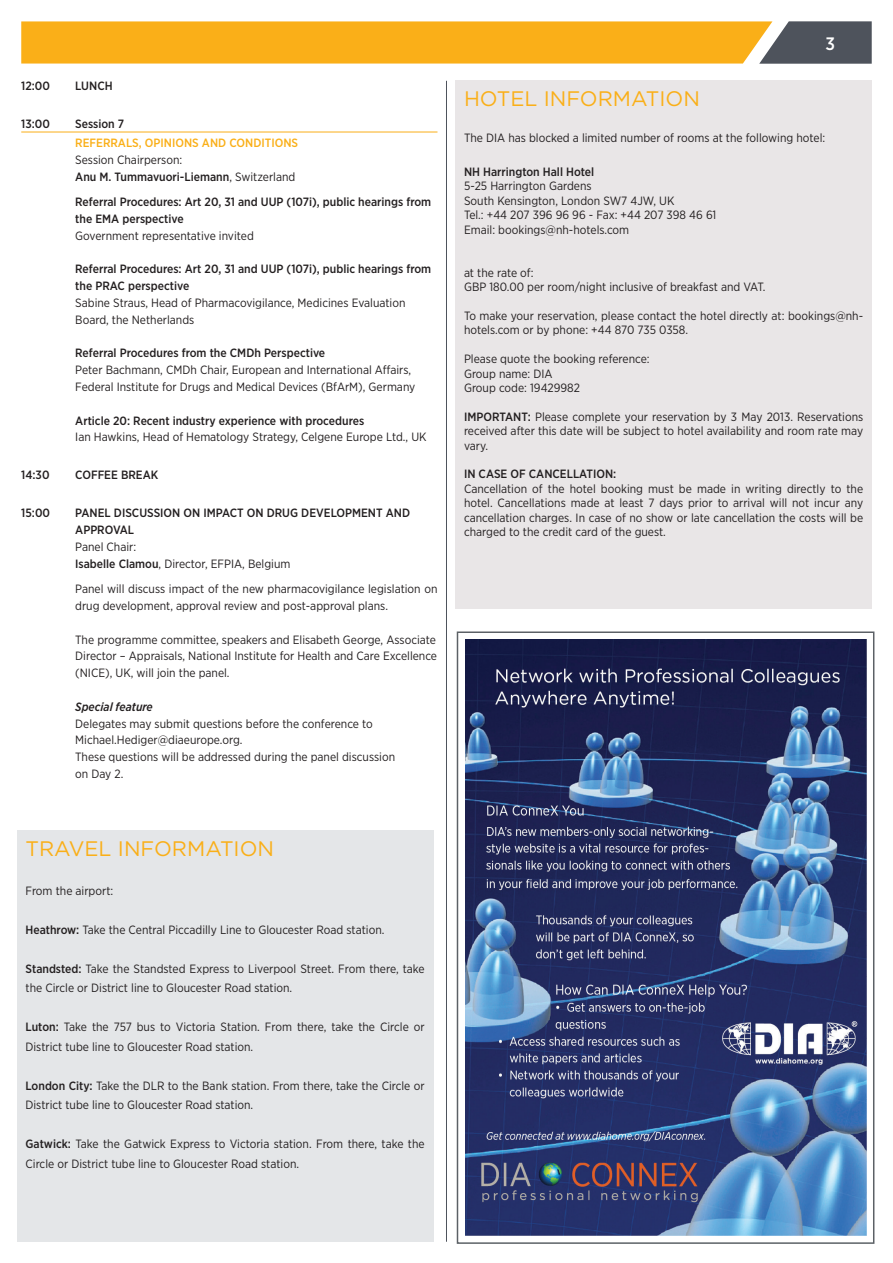
<style>
.page{position:relative;width:893px;height:1263px;background:#fff}
.page>*{position:absolute;margin:0;border:0;box-sizing:border-box;transform-origin:0 0}
.HOTEL_INFORMATION{font:21px "Gotham";color:#faaf18}
.Page{font:500 18px "Gotham Narrow";color:#fff}
.Programm_text{font:12px/14.4px "Gotham Narrow";color:#231f20}
.Programm_text-2{font:500 12px/16.8px "Gotham Narrow";color:#231f20}
.Programm_text_justif{font:12px/16.8px "Gotham Narrow";color:#231f20}
.Programm_break{font:500 12px/16.8px "Gotham Narrow";color:#231f20}
.Programm_title_black{font:500 12px/16.8px "Gotham Narrow";color:#231f20}
.Plain_text{font:12px "Gotham Narrow";color:#231f20}
.Programm_session_tit{font:500 12px "Gotham Narrow";color:#faaf18}
.Plain_text-2{font:500 12px "Gotham Narrow";color:#231f20}
.Programm_text-3{font:italic 500 12px "Gotham Narrow";color:#231f20}
.Session_w_Line{font:500 12px "Gotham Narrow";color:#231f20}
.s1{font-weight:400}
.s2{font-weight:500}
</style>
<div class="page">
<svg style="left:21px;top:21px;width:851px;height:43px;background:#e6a728"></svg>
<hr style="left:446px;top:81px;width:1px;height:1161px;background:#4e535c">
<hr style="left:21px;top:132px;width:416px;height:1px;background:#faaf18">
<div style="left:17px;top:830px;width:416px;height:412px;background:#e4e6e8"></div>
<img style="left:465px;top:640px;width:402px;height:596px">
<div style="left:457px;top:631px;width:417px;height:613px;border:2px solid #5c6166"></div>
<div style="left:455px;top:81px;width:417px;height:528px;background:#e9e6e7"></div>
<p class="Programm_break" style="left:21px;top:77px;width:30px">12:00</p>
<p class="Programm_break" style="left:75px;top:77px;width:39px">LUNCH</p>
<p class="Session_w_Line" style="left:21px;top:116px;width:30px">13:00</p>
<p class="Session_w_Line" style="left:75px;top:116px;width:51px">Session 7</p>
<p class="Programm_session_tit" style="left:75px;top:135px;width:224px">REFERRALS, OPINIONS AND CONDITIONS</p>
<p class="Programm_text" style="left:75px;top:152px;width:108px">Session Chairperson:</p>
<p class="Programm_text-2" style="left:75px;top:168px;width:222px">Anu M. Tummavuori-Liemann<span class="s1">, Switzerland</span></p>
<p class="Programm_title_black" style="left:75px;top:193px;width:358px">Referral Procedures: Art 20, 31 and UUP (107i), public hearings from the EMA perspective</p>
<p class="Programm_text" style="left:75px;top:228px;width:180px">Government representative invited</p>
<p class="Programm_text-2" style="left:75px;top:260px;width:358px">Referral Procedures: Art 20, 31 and UUP (107i), public hearings from the PRAC perspective</p>
<p class="Programm_text" style="left:75px;top:294px;width:332px;line-height:16.8px">Sabine Straus, Head of Pharmacovigilance, Medicines Evaluation<br>Board, the Netherlands</p>
<p class="Programm_text-2" style="left:75px;top:344px;width:251px">Referral Procedures from the CMDh Perspective</p>
<p class="Programm_text" style="left:75px;top:361px;width:342px;line-height:16.8px">Peter Bachmann, CMDh Chair, European and International Affairs,<br>Federal Institute for Drugs and Medical Devices (BfArM), Germany</p>
<p class="Programm_text-2" style="left:75px;top:412px;width:290px">Article 20: Recent industry experience with procedures</p>
<p class="Programm_text" style="left:75px;top:430px;width:353px">Ian Hawkins, Head of Hematology Strategy, Celgene Europe Ltd., UK</p>
<p class="Programm_break" style="left:21px;top:467px;width:30px">14:30</p>
<p class="Programm_break" style="left:75px;top:467px;width:85px">COFFEE BREAK</p>
<p class="Programm_break" style="left:21px;top:505px;width:30px">15:00</p>
<p class="Programm_break" style="left:75px;top:505px;width:336px">PANEL DISCUSSION ON IMPACT ON DRUG DEVELOPMENT AND<br>APPROVAL</p>
<p class="Programm_text" style="left:75px;top:539px;width:62px">Panel Chair:</p>
<p class="Programm_text" style="left:75px;top:556px;width:217px"><span class="s2">Isabelle Clamou</span>, Director, EFPIA, Belgium</p>
<p class="Programm_text_justif" style="left:75px;top:580px;width:364px">Panel will discuss impact of the new pharmacovigilance legislation on drug development, approval review and post-approval plans.</p>
<p class="Programm_text" style="left:75px;top:631px;width:363px;line-height:16.8px;text-align:justify">The programme committee, speakers and Elisabeth George, Associate Director – Appraisals, National Institute for Health and Care Excellence (NICE), UK, will join the panel.</p>
<p class="Programm_text-3" style="left:75px;top:699px;width:79px">Special feature</p>
<p class="Programm_text" style="left:75px;top:716px;width:299px">Delegates may submit questions before the conference to</p>
<p class="Programm_text" style="left:75px;top:733px;width:169px">Michael.Hediger@diaeurope.org.</p>
<p class="Programm_text" style="left:75px;top:749px;width:321px">These questions will be addressed during the panel discussion</p>
<p class="Programm_text" style="left:75px;top:766px;width:50px">on Day 2.</p>
<p class="HOTEL_INFORMATION" style="left:26px;top:835px;width:250px">TRAVEL INFORMATION</p>
<p class="Programm_text" style="left:26px;top:883px;width:89px">From the airport:</p>
<p class="Programm_text" style="left:26px;top:922px;width:360px"><span class="s2">Heathrow:</span> Take the Central Piccadilly Line to Gloucester Road station.</p>
<p class="Programm_text" style="left:26px;top:958px;width:401px;line-height:19.5px"><span class="s2">Standsted:</span> Take the Standsted Express to Liverpool Street. From there, take the Circle or District line to Gloucester Road station.</p>
<p class="Programm_text" style="left:26px;top:1017px;width:401px;line-height:19.5px"><span class="s2">Luton:</span> Take the 757 bus to Victoria Station. From there, take the Circle or<br>District tube line to Gloucester Road station.</p>
<p class="Programm_text" style="left:26px;top:1075px;width:401px;line-height:19.5px"><span class="s2">London City:</span> Take the DLR to the Bank station. From there, take the Circle or<br>District tube line to Gloucester Road station.</p>
<p class="Programm_text" style="left:26px;top:1134px;width:401px;line-height:19.5px"><span class="s2">Gatwick:</span> Take the Gatwick Express to Victoria station. From there, take the<br>Circle or District tube line to Gloucester Road station.</p>
<p class="Page" style="left:825px;top:32px;width:11px">3</p>
<p class="HOTEL_INFORMATION" style="left:464px;top:85px;width:238px">HOTEL INFORMATION</p>
<p class="Plain_text" style="left:464px;top:131px;width:363px">The DIA has blocked a limited number of rooms at the following hotel:</p>
<p class="Plain_text-2" style="left:464px;top:164px;width:132px">NH Harrington Hall Hotel</p>
<p class="Programm_text" style="left:464px;top:179px;width:129px">5-25 Harrington Gardens</p>
<p class="Programm_text" style="left:464px;top:193px;width:212px">South Kensington, London SW7 4JW, UK</p>
<p class="Programm_text" style="left:464px;top:208px;width:254px">Tel.: +44 207 396 96 96 - Fax: +44 207 398 46 61</p>
<p class="Programm_text" style="left:464px;top:222px;width:167px">Email: bookings@nh-hotels.com</p>
<p class="Programm_text" style="left:464px;top:265px;width:71px">at the rate of:</p>
<p class="Programm_text" style="left:464px;top:280px;width:303px">GBP 180.00 per room/night inclusive of breakfast and VAT.</p>
<p class="Programm_text" style="left:464px;top:308px;width:401px">To make your reservation, please contact the hotel directly at: bookings@nh&shy;hotels.com or by phone: +44 870 735 0358.</p>
<p class="Programm_text" style="left:464px;top:352px;width:187px">Please quote the booking reference:</p>
<p class="Programm_text" style="left:464px;top:366px;width:90px">Group name: DIA</p>
<p class="Programm_text" style="left:464px;top:380px;width:118px">Group code: 19429982</p>
<p class="Programm_text" style="left:464px;top:409px;width:401px;text-align:justify"><span class="s2">IMPORTANT:</span> Please complete your reservation by 3 May 2013. Reservations received after this date will be subject to hotel availability and room rate may vary.</p>
<p class="Programm_text-2" style="left:464px;top:466px;width:154px">IN CASE OF CANCELLATION:</p>
<p class="Programm_text" style="left:464px;top:481px;width:401px;text-align:justify">Cancellation of the hotel booking must be made in writing directly to the hotel. Cancellations made at least 7 days prior to arrival will not incur any cancellation charges. In case of no show or late cancellation the costs will be charged to the credit card of the guest.</p>
</div>
